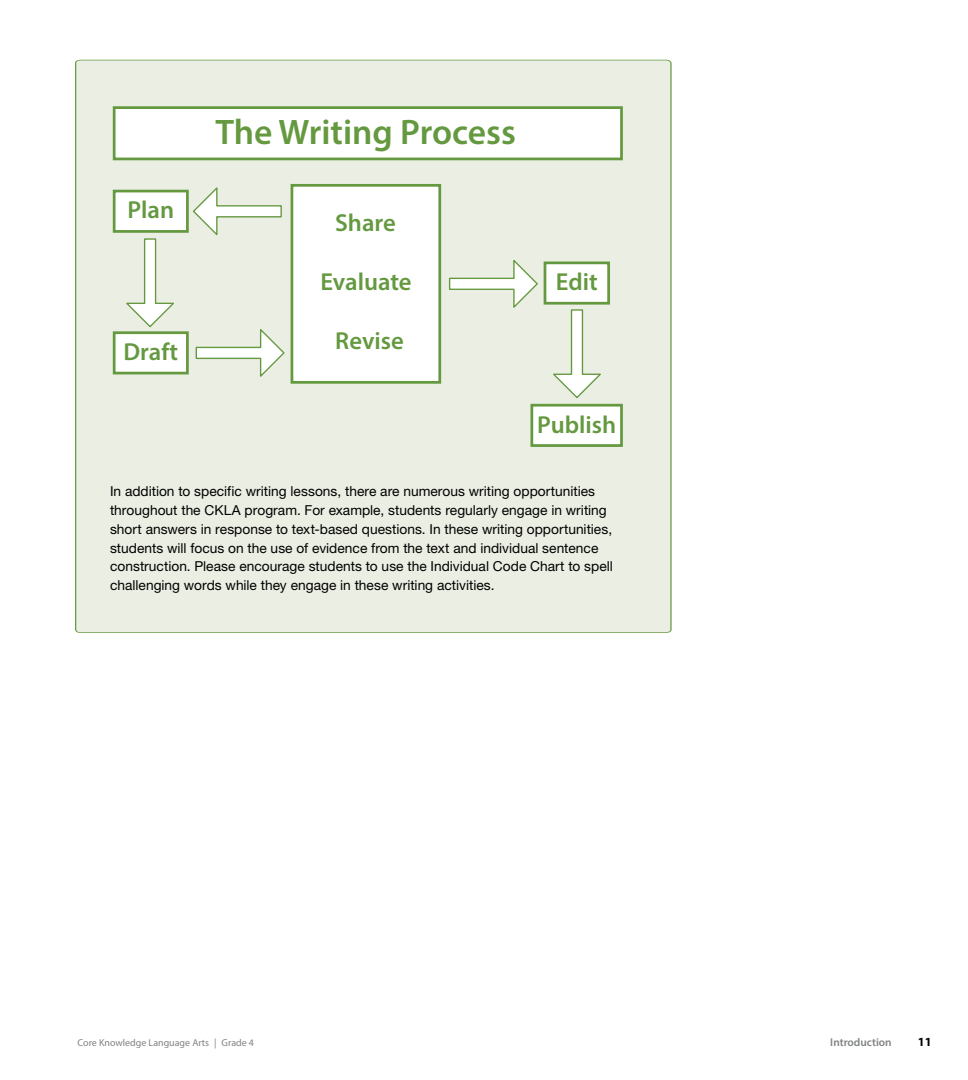
<style>
.page{position:relative;width:968px;height:1080px;background:#fff}
.page>*{position:absolute;margin:0;border:0;box-sizing:border-box;transform-origin:0 0}
.t1{font:600 35.62px "Myriad Pro";color:#659940}
.t2{font:600 24.62px "Myriad Pro";color:#659940}
.t3{font:13.75px/18.8px "Helvetica Neue LT Std";color:#000}
.t4{font:700 12.5px "Myriad Pro";color:#000}
.t5{font:600 11.25px "Myriad Pro";color:#808284}
.t6{font:10px "Myriad Pro";color:#808284}
</style>
<div class="page">
<svg style="left:75px;top:59px;width:597px;height:574px"></svg>
<h2 class="t2" style="left:127px;top:201px;width:48px">Plan</h2>
<h2 class="t2" style="left:123px;top:342px;width:56px">Draft</h2>
<h1 class="t1" style="left:215px;top:118px;width:302px">The Writing Process</h1>
<h2 class="t2" style="left:335px;top:214px;width:62px">Share</h2>
<h2 class="t2" style="left:320px;top:273px;width:93px">Evaluate</h2>
<h2 class="t2" style="left:335px;top:331px;width:70px">Revise</h2>
<h2 class="t2" style="left:556px;top:273px;width:43px">Edit</h2>
<h2 class="t2" style="left:537px;top:415px;width:80px">Publish</h2>
<p class="t3" style="left:110px;top:483px;width:504px">In addition to specific writing lessons, there are numerous writing opportunities throughout the CKLA program. For example, students regularly engage in writing short answers in response to text-based questions. In these writing opportunities, students will focus on the use of evidence from the text and individual sentence construction. Please encourage students to use the Individual Code Chart to spell challenging words while they engage in these writing activities.</p>
<p class="t6" style="left:78px;top:1039px;width:178px">Core Knowledge Language Arts | Grade 4</p>
<p class="t5" style="left:830px;top:1038px;width:63px">Introduction</p>
<p class="t4" style="left:917px;top:1035px;width:15px">11</p>
</div>
